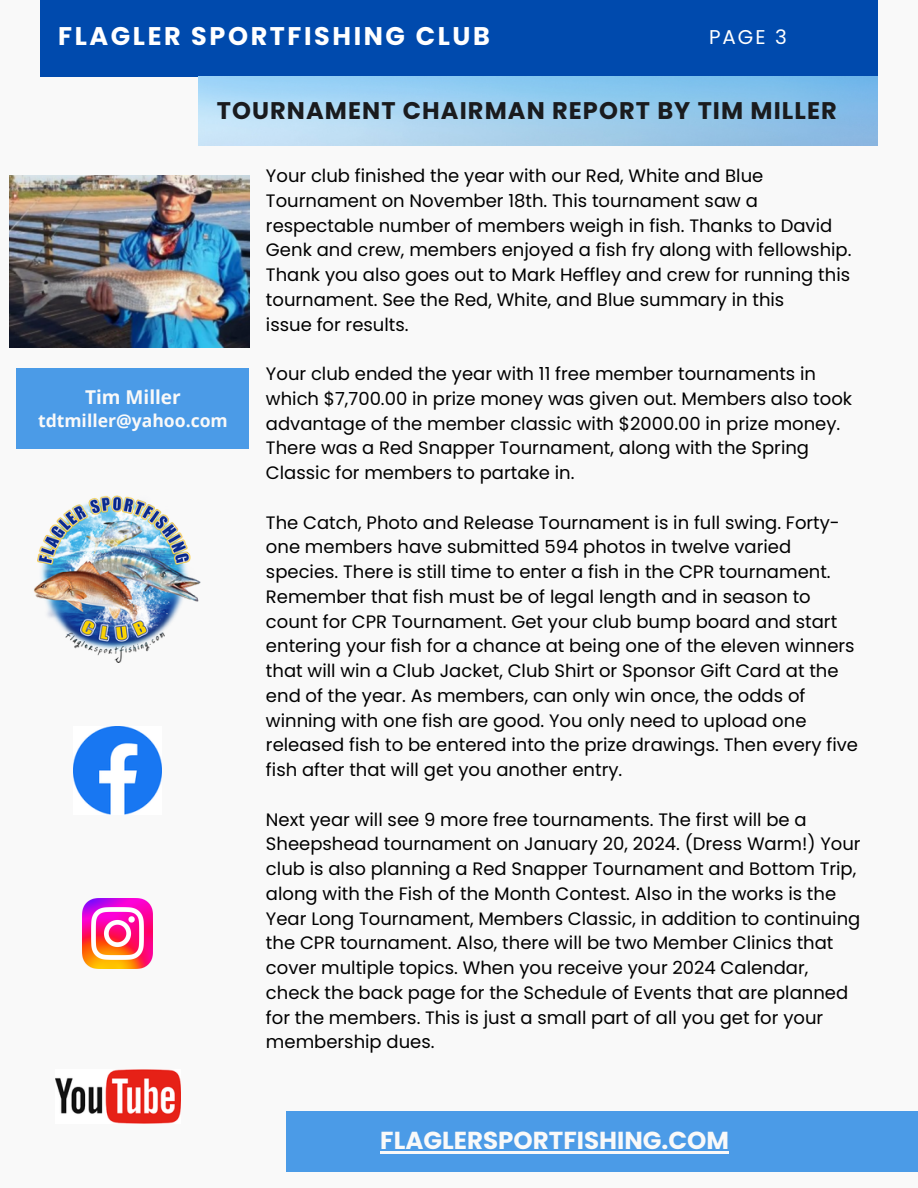
<style>
.page{position:relative;width:918px;height:1188px;background:#f9f9f9}
.page>*{position:absolute;margin:0;border:0;box-sizing:border-box;transform-origin:0 0}
.t1{font:700 25.5px "Poppins";letter-spacing:.1em;color:#fff}
.t2{font:700 24.6px "Poppins";color:#f9f9f9}
.t3{font:700 24px "Poppins";letter-spacing:.045em;color:#1a1b1e}
.t4{font:19.95px "Poppins";color:#fff}
.t5{font:700 19.05px "Open Sans";color:#f9f9f9}
.t6{font:18px/24.8px "Poppins";color:#000}
.t7{font:700 17.55px "Open Sans";color:#f9f9f9}
</style>
<div class="page">
<div style="left:40px;top:0;width:838px;height:77px;background:#004aad"></div>
<img style="left:10px;top:175px;width:240px;height:172px">
<div style="left:287px;top:1111px;width:631px;height:61px;background:#4b9be7"></div>
<img style="left:34px;top:495px;width:167px;height:168px">
<img style="left:74px;top:727px;width:88px;height:88px">
<img style="left:83px;top:899px;width:70px;height:70px">
<img style="left:55px;top:1069px;width:125px;height:54px">
<div style="left:17px;top:368px;width:232px;height:81px;background:#4b9be7"></div>
<hr style="left:380px;top:1152px;width:349px;height:2px;background:#f9f9f9">
<p class="t1" style="left:58px;top:18px;width:433px">FLAGLER SPORTFISHING CLUB</p>
<p class="t4" style="left:709px;top:23px;width:79px">PAGE 3</p>
<p class="t3" style="left:217px;top:93px;width:622px">TOURNAMENT CHAIRMAN REPORT BY TIM MILLER</p>
<p class="t5" style="left:85px;top:383px;width:97px">Tim Miller</p>
<p class="t7" style="left:38px;top:409px;width:191px">tdtmiller@yahoo.com</p>
<p class="t6" style="left:266px;top:164px;width:587px">Your club finished the year with our Red, White and Blue Tournament on November 18th. This tournament saw a respectable number of members weigh in fish. Thanks to David Genk and crew, members enjoyed a fish fry along with fellowship.<br>Thank you also goes out to Mark Heffley and crew for running this tournament. See the Red, White, and Blue summary in this</p>
<p class="t6" style="left:266px;top:312px;width:144px">issue for results.</p>
<p class="t6" style="left:266px;top:362px;width:588px">Your club ended the year with 11 free member tournaments in which $7,700.00 in prize money was given out. Members also took advantage of the member classic with $2000.00 in prize money.<br>There was a Red Snapper Tournament, along with the Spring Classic for members to partake in.</p>
<p class="t6" style="left:266px;top:510px;width:575px">The Catch, Photo and Release Tournament is in full swing. Forty&shy;one members have submitted 594 photos in twelve varied species. There is still time to enter a fish in the CPR tournament.</p>
<p class="t6" style="left:266px;top:584px;width:590px">Remember that fish must be of legal length and in season to count for CPR Tournament. Get your club bump board and start entering your fish for a chance at being one of the eleven winners</p>
<p class="t6" style="left:266px;top:659px;width:574px">that will win a Club Jacket, Club Shirt or Sponsor Gift Card at the end of the year. As members, can only win once, the odds of winning with one fish are good. You only need to upload one</p>
<p class="t6" style="left:266px;top:733px;width:594px">released fish to be entered into the prize drawings. Then every five fish after that will get you another entry.</p>
<p class="t6" style="left:266px;top:807px;width:596px">Next year will see 9 more free tournaments. The first will be a Sheepshead tournament on January 20, 2024. (Dress Warm!) Your club is also planning a Red Snapper Tournament and Bottom Trip, along with the Fish of the Month Contest. Also in the works is the Year Long Tournament, Members Classic, in addition to continuing the CPR tournament. Also, there will be two Member Clinics that cover multiple topics. When you receive your 2024 Calendar, check the back page for the Schedule of Events that are planned for the members. This is just a small part of all you get for your membership dues.</p>
<p class="t2" style="left:380px;top:1123px;width:350px">FLAGLERSPORTFISHING.COM</p>
</div>
